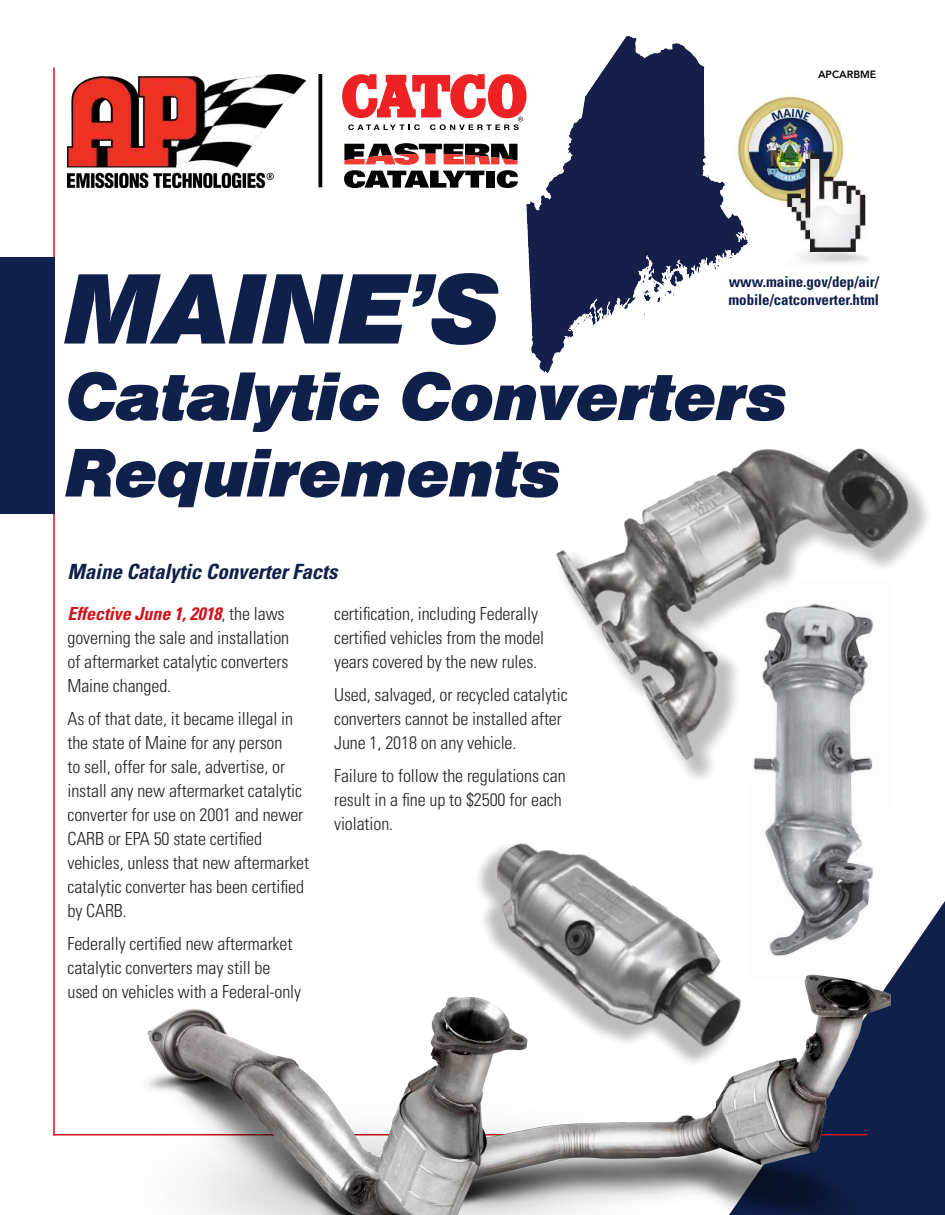
<style>
.page{position:relative;width:945px;height:1215px;background:#fff}
.page>*{position:absolute;margin:0;border:0;box-sizing:border-box;transform-origin:0 0}
.t1{font:italic 800 96px "Olympia";letter-spacing:.02em;color:#0f204b}
.t2{font:italic 800 66px/76.5px "Olympia";letter-spacing:.02em;color:#0f204b}
.t3{font:italic 700 condensed 21px "Univers LT Std";letter-spacing:-.005em;color:#0f204b}
.t4{font:300 condensed 18px/24px "Univers LT Std";letter-spacing:-.005em;color:#231f20}
.t5{font:700 condensed 15px/18px "Univers LT Std";letter-spacing:-.005em;color:#0f204b}
.t6{font:800 10.5px "Avenir";color:#040503}
.s1{font-weight:700;font-style:italic;color:#cd151d}
</style>
<div class="page">
<svg style="left:342px;top:74px;width:170px;height:56px"></svg>
<svg style="left:344px;top:143px;width:168px;height:46px"></svg>
<svg style="left:318px;top:74px;width:4px;height:113px"></svg>
<img style="left:68px;top:75px;width:238px;height:113px">
<img style="left:768px;top:95px;width:100px;height:168px">
<img style="left:845px;top:838px;width:29px;height:63px">
<img style="left:512px;top:36px;width:256px;height:262px">
<svg style="left:845px;top:901px;width:100px;height:314px;fill:#0f204b"></svg>
<hr style="left:53px;top:68px;width:2px;height:1068px;background:#cd151d">
<hr style="left:53px;top:1134px;width:814px;height:2px;background:#cd151d">
<img style="left:530px;top:298px;width:398px;height:540px">
<img style="left:478px;top:760px;width:367px;height:212px">
<div style="left:0;top:257px;width:55px;height:257px;background:#0f204b"></div>
<img style="left:91px;top:972px;width:800px;height:243px">
<p class="t6" style="left:818px;top:66px;width:60px">APCARBME</p>
<h1 class="t1" style="left:68px;top:251px;width:434px">MAINE'S</h1>
<h2 class="t2" style="left:68px;top:359px;width:722px">Catalytic Converters<br>Requirements</h2>
<p class="t5" style="left:729px;top:272px;width:152px">www.maine.gov/dep/air/ mobile/catconverter.html</p>
<p class="t3" style="left:68px;top:558px;width:271px">Maine Catalytic Converter Facts</p>
<p class="t4" style="left:68px;top:602px;width:223px"><span class="s1">Effective June 1, 2018</span>, the laws governing the sale and installation of aftermarket catalytic converters<br>Maine changed.</p>
<p class="t4" style="left:68px;top:707px;width:243px">As of that date, it became illegal in the state of Maine for any person<br>to sell, offer for sale, advertise, or install any new aftermarket catalytic converter for use on 2001 and newer<br>CARB or EPA 50 state certified vehicles, unless that new aftermarket catalytic converter has been certified by CARB.</p>
<p class="t4" style="left:68px;top:932px;width:235px">Federally certified new aftermarket catalytic converters may still be used on vehicles with a Federal-only</p>
<p class="t4" style="left:334px;top:602px;width:212px">certification, including Federally certified vehicles from the model years covered by the new rules.</p>
<p class="t4" style="left:334px;top:683px;width:235px">Used, salvaged, or recycled catalytic converters cannot be installed after<br>June 1, 2018 on any vehicle.</p>
<p class="t4" style="left:334px;top:764px;width:233px">Failure to follow the regulations can result in a fine up to $2500 for each violation.</p>
</div>
